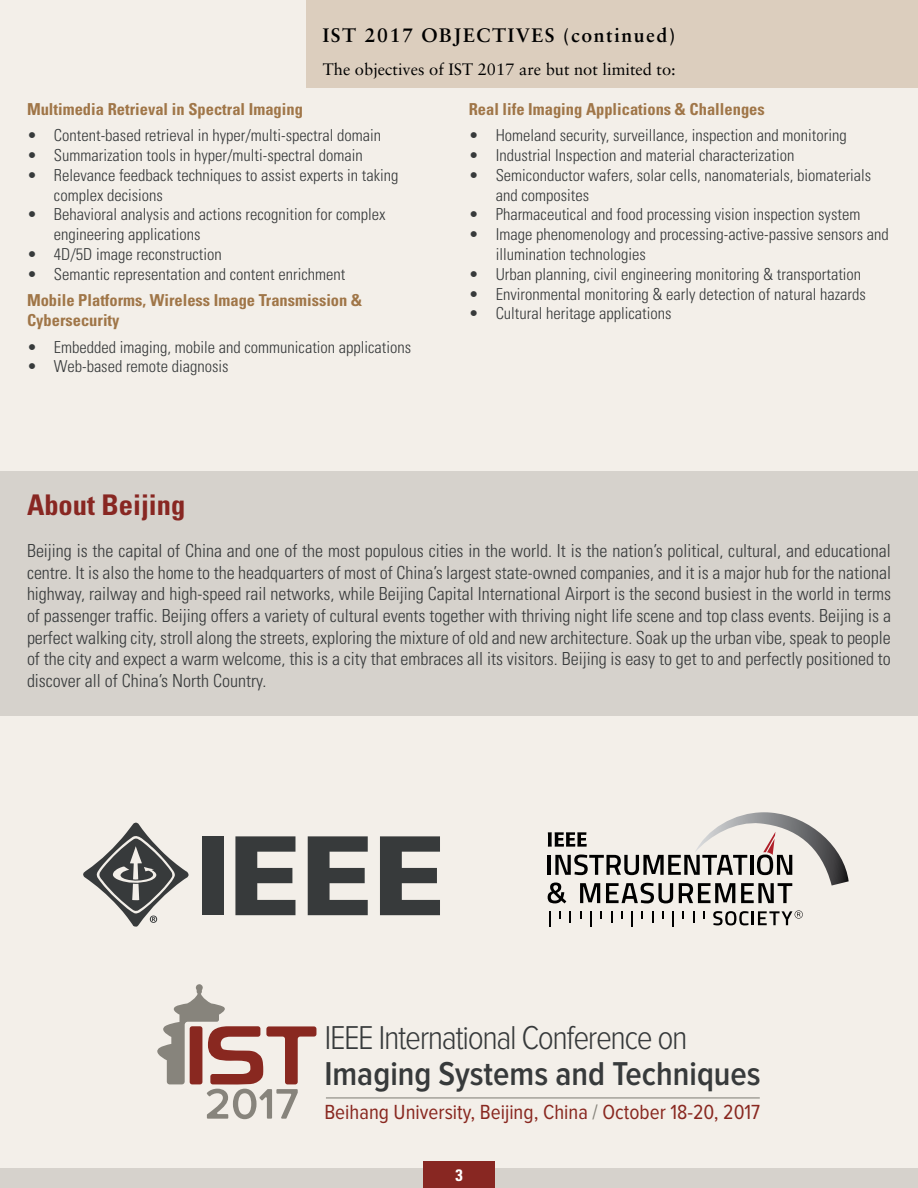
<style>
.page{position:relative;width:918px;height:1188px;background:#f3efe9}
.page>*{position:absolute;margin:0;border:0;box-sizing:border-box;transform-origin:0 0}
.t1{font:300 34.35px "Proxima Nova Cond";letter-spacing:-.04em;color:#373a3b}
.t2{font:600 34.35px "Proxima Nova Cond";color:#373a3b}
.t3{font:700 condensed 28.5px "Univers";color:#882722}
.t4{font:21.15px "Proxima Nova Cond";color:#892820}
.t5{font:700 19.5px "Sabon LT Std";letter-spacing:.08em;color:#000}
.t6{font:300 condensed 18px/21.6px "Univers";color:#373a3b;text-align:justify}
.t7{font:300 condensed 16.5px/19.8px "Univers";color:#373a3b}
.t8{font:700 condensed 16.5px/19.8px "Univers";color:#a07648}
.t9{font:16.5px "Sabon LT Std";color:#000}
.t10{font:700 condensed 16.5px "Univers";color:#fff}
.s1{color:#87847c}
</style>
<div class="page">
<div style="left:0;top:1168px;width:918px;height:20px;background:#d6d2cc"></div>
<div style="left:423px;top:1161px;width:72px;height:27px;background:#882722"></div>
<div style="left:0;top:471px;width:918px;height:245px;background:#d6d2cc"></div>
<div style="left:306px;top:0;width:612px;height:87px;background:#dccebe"></div>
<div style="left:202px;top:836px;width:22px;height:79px;background:#373a3b"></div>
<svg style="left:235px;top:836px;width:60px;height:79px"></svg>
<svg style="left:308px;top:836px;width:60px;height:79px"></svg>
<svg style="left:380px;top:836px;width:60px;height:79px"></svg>
<svg style="left:83px;top:822px;width:106px;height:105px"></svg>
<svg style="left:548px;top:812px;width:301px;height:91px"></svg>
<svg style="left:549px;top:911px;width:2px;height:16px"></svg>
<svg style="left:559px;top:911px;width:2px;height:8px"></svg>
<svg style="left:570px;top:911px;width:1px;height:12px"></svg>
<svg style="left:580px;top:911px;width:2px;height:8px"></svg>
<svg style="left:600px;top:911px;width:2px;height:8px"></svg>
<svg style="left:611px;top:911px;width:1px;height:12px"></svg>
<svg style="left:621px;top:911px;width:2px;height:8px"></svg>
<svg style="left:590px;top:911px;width:2px;height:16px"></svg>
<svg style="left:631px;top:911px;width:2px;height:16px"></svg>
<svg style="left:652px;top:911px;width:1px;height:12px"></svg>
<svg style="left:662px;top:911px;width:2px;height:8px"></svg>
<svg style="left:693px;top:911px;width:1px;height:12px"></svg>
<svg style="left:703px;top:911px;width:2px;height:8px"></svg>
<svg style="left:672px;top:911px;width:2px;height:16px"></svg>
<svg style="left:713px;top:910px;width:90px;height:15px"></svg>
<svg style="left:157px;top:984px;width:159px;height:135px"></svg>
<hr style="left:326px;top:1097px;width:434px;height:1px;background:#87847c">
<p class="t5" style="left:323px;top:23px;width:354px">IST 2017 OBJECTIVES (continued)</p>
<p class="t9" style="left:323px;top:60px;width:354px">The objectives of IST 2017 are but not limited to:</p>
<p class="t8" style="left:27px;top:99px;width:277px">Multimedia Retrieval in Spectral Imaging</p>
<p class="t7" style="left:27px;top:125px;width:356px">• Content-based retrieval in hyper/multi-spectral domain</p>
<p class="t7" style="left:27px;top:145px;width:337px">• Summarization tools in hyper/multi-spectral domain</p>
<p class="t7" style="left:54px;top:165px;width:346px;text-indent:-27px">• Relevance feedback techniques to assist experts in taking complex decisions</p>
<p class="t7" style="left:54px;top:205px;width:333px;text-indent:-27px">• Behavioral analysis and actions recognition for complex engineering applications</p>
<p class="t7" style="left:27px;top:244px;width:196px">• 4D/5D image reconstruction</p>
<p class="t7" style="left:27px;top:264px;width:320px">• Semantic representation and content enrichment</p>
<p class="t8" style="left:27px;top:291px;width:337px">Mobile Platforms, Wireless Image Transmission &amp;<br>Cybersecurity</p>
<p class="t7" style="left:27px;top:337px;width:386px">• Embedded imaging, mobile and communication applications</p>
<p class="t7" style="left:27px;top:357px;width:203px">• Web-based remote diagnosis</p>
<p class="t8" style="left:469px;top:99px;width:298px">Real life Imaging Applications &amp; Challenges</p>
<p class="t7" style="left:469px;top:125px;width:379px">• Homeland security, surveillance, inspection and monitoring</p>
<p class="t7" style="left:469px;top:145px;width:327px">• Industrial Inspection and material characterization</p>
<p class="t7" style="left:496px;top:165px;width:377px;text-indent:-27px">• Semiconductor wafers, solar cells, nanomaterials, biomaterials and composites</p>
<p class="t7" style="left:469px;top:205px;width:393px">• Pharmaceutical and food processing vision inspection system</p>
<p class="t7" style="left:496px;top:224px;width:395px;text-indent:-27px">• Image phenomenology and processing-active-passive sensors and illumination technologies</p>
<p class="t7" style="left:469px;top:264px;width:394px">• Urban planning, civil engineering monitoring &amp; transportation</p>
<p class="t7" style="left:469px;top:284px;width:399px">• Environmental monitoring &amp; early detection of natural hazards</p>
<p class="t7" style="left:469px;top:304px;width:204px">• Cultural heritage applications</p>
<h2 class="t3" style="left:27px;top:488px;width:160px">About Beijing</h2>
<p class="t6" style="left:27px;top:540px;width:866px">Beijing is the capital of China and one of the most populous cities in the world. It is the nation’s political, cultural, and educational centre. It is also the home to the headquarters of most of China’s largest state-owned companies, and it is a major hub for the national highway, railway and high-speed rail networks, while Beijing Capital International Airport is the second busiest in the world in terms of passenger traffic. Beijing offers a variety of cultural events together with thriving night life scene and top class events. Beijing is a perfect walking city, stroll along the streets, exploring the mixture of old and new architecture. Soak up the urban vibe, speak to people of the city and expect a warm welcome, this is a city that embraces all its visitors. Beijing is easy to get to and perfectly positioned to discover all of China’s North Country.</p>
<h1 class="t1" style="left:324px;top:1022px;width:365px">IEEE International Conference on</h1>
<h1 class="t2" style="left:324px;top:1058px;width:438px">Imaging Systems and Techniques</h1>
<p class="t4" style="left:324px;top:1102px;width:437px">Beihang University, Beijing, China <span class="s1">/</span> October 18-20, 2017</p>
<p class="t10" style="left:455px;top:1165px;width:9px">3</p>
</div>
